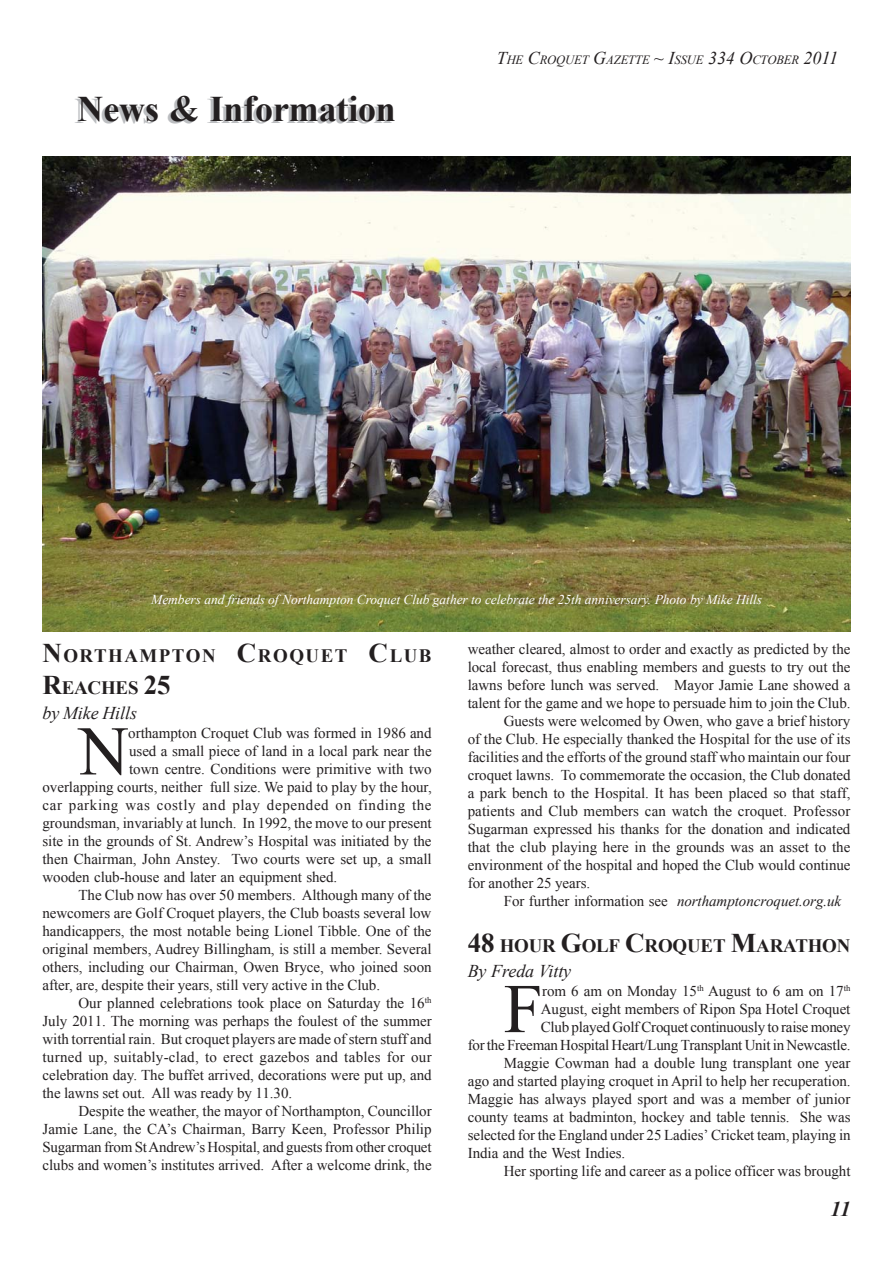
<style>
.page{position:relative;width:893px;height:1263px;background:#fff}
.page>*{position:absolute;margin:0;border:0;box-sizing:border-box;transform-origin:0 0}
.t1{font:69.75px "Times New Roman";color:#231f20}
.t2{font:700 36px "Times New Roman";letter-spacing:-.005em;color:#231f20}
.t3{font:italic 700 21px "Times New Roman";color:#231f20}
.t4{font:700 18.9px/32.4px "Times New Roman";letter-spacing:.075em;color:#231f20}
.t5{font:700 18.9px "Times New Roman";letter-spacing:-.01em;color:#231f20}
.t6{font:italic 18px "Times New Roman";letter-spacing:-.005em;color:#231f20}
.t7{font:15px "Times New Roman";letter-spacing:-.005em;color:#231f20}
.t8{font:15px "Times New Roman";letter-spacing:.02em;color:#231f20}
.t9{font:italic 15px "Times New Roman";letter-spacing:-.005em;color:#231f20}
.t10{font:15px "Times New Roman";letter-spacing:.04em;color:#231f20}
.t11{font:italic 13.5px "Times New Roman";letter-spacing:-.005em;color:#fff}
.t12{font:italic 12.6px "Times New Roman";letter-spacing:-.01em;color:#231f20}
.s1{font-size:18px}
.s2{font-size:27px}
.s3{font-style:normal}
</style>
<div class="page">
<img style="left:42px;top:157px;width:808px;height:475px">
<h2 class="t2" style="left:78px;top:94px;width:320px">News &amp; Information</h2>
<p class="t12" style="left:497px;top:54px;width:343px"><span class="s1">T</span>HE <span class="s1">C</span>ROQUET <span class="s1">G</span>AZETTE <span class="s1">~ I</span>SSUE <span class="s1">334 O</span>CTOBER <span class="s1">2011</span></p>
<p class="t11" style="left:151px;top:594px;width:612px">Members and friends of Northampton Croquet Club gather to celebrate the 25th anniversary. Photo by Mike Hills</p>
<p class="t4" style="left:42px;top:641px;width:391px"><span class="s2">N</span>ORTHAMPTON <span class="s2">C</span>ROQUET <span class="s2">C</span>LUB<br><span class="s2">R</span>EACHES <span class="s2">25</span></p>
<p class="t6" style="left:42px;top:706px;width:96px">by Mike Hills</p>
<h1 class="t1" style="left:78px;top:712px;width:52px">N</h1>
<p class="t7" style="left:128px;top:725px;width:305px">orthampton Croquet Club was formed in 1986 and</p>
<p class="t7" style="left:129px;top:743px;width:304px">used a small piece of land in a local park near the</p>
<p class="t7" style="left:129px;top:761px;width:304px">town centre. Conditions were primitive with two</p>
<p class="t7" style="left:42px;top:779px;width:391px">overlapping courts, neither full size. We paid to play by the hour,</p>
<p class="t10" style="left:42px;top:797px;width:391px">car parking was costly and play depended on finding the</p>
<p class="t7" style="left:42px;top:815px;width:391px">groundsman, invariably at lunch. In 1992, the move to our present</p>
<p class="t7" style="left:42px;top:833px;width:391px">site in the grounds of St. Andrew’s Hospital was initiated by the</p>
<p class="t7" style="left:42px;top:851px;width:391px">then Chairman, John Anstey. Two courts were set up, a small</p>
<p class="t7" style="left:42px;top:869px;width:296px">wooden club-house and later an equipment shed.</p>
<p class="t7" style="left:78px;top:887px;width:355px">The Club now has over 50 members. Although many of the</p>
<p class="t7" style="left:42px;top:905px;width:390px">newcomers are Golf Croquet players, the Club boasts several low</p>
<p class="t7" style="left:42px;top:923px;width:391px">handicappers, the most notable being Lionel Tibble. One of the</p>
<p class="t7" style="left:42px;top:941px;width:390px">original members, Audrey Billingham, is still a member. Several</p>
<p class="t7" style="left:42px;top:959px;width:391px">others, including our Chairman, Owen Bryce, who joined soon</p>
<p class="t7" style="left:42px;top:977px;width:339px">after, are, despite their years, still very active in the Club.</p>
<p class="t7" style="left:78px;top:995px;width:355px">Our planned celebrations took place on Saturday the 16<sup>th</sup></p>
<p class="t7" style="left:42px;top:1013px;width:391px">July 2011. The morning was perhaps the foulest of the summer</p>
<p class="t7" style="left:42px;top:1031px;width:391px">with torrential rain. But croquet players are made of stern stuff and</p>
<p class="t8" style="left:42px;top:1049px;width:391px">turned up, suitably-clad, to erect gazebos and tables for our</p>
<p class="t7" style="left:42px;top:1067px;width:391px">celebration day. The buffet arrived, decorations were put up, and</p>
<p class="t7" style="left:42px;top:1085px;width:251px">the lawns set out. All was ready by 11.30.</p>
<p class="t7" style="left:78px;top:1103px;width:355px">Despite the weather, the mayor of Northampton, Councillor</p>
<p class="t7" style="left:42px;top:1121px;width:391px">Jamie Lane, the CA’s Chairman, Barry Keen, Professor Philip</p>
<p class="t7" style="left:42px;top:1139px;width:390px">Sugarman from St Andrew’s Hospital, and guests from other croquet</p>
<p class="t7" style="left:42px;top:1157px;width:391px">clubs and women’s institutes arrived. After a welcome drink, the</p>
<p class="t7" style="left:468px;top:641px;width:384px">weather cleared, almost to order and exactly as predicted by the</p>
<p class="t7" style="left:468px;top:659px;width:384px">local forecast, thus enabling members and guests to try out the</p>
<p class="t7" style="left:468px;top:677px;width:384px">lawns before lunch was served. Mayor Jamie Lane showed a</p>
<p class="t7" style="left:468px;top:695px;width:384px">talent for the game and we hope to persuade him to join the Club.</p>
<p class="t7" style="left:504px;top:713px;width:348px">Guests were welcomed by Owen, who gave a brief history</p>
<p class="t7" style="left:468px;top:731px;width:384px">of the Club. He especially thanked the Hospital for the use of its</p>
<p class="t7" style="left:468px;top:749px;width:384px">facilities and the efforts of the ground staff who maintain our four</p>
<p class="t7" style="left:468px;top:767px;width:384px">croquet lawns. To commemorate the occasion, the Club donated</p>
<p class="t7" style="left:468px;top:785px;width:384px">a park bench to the Hospital. It has been placed so that staff,</p>
<p class="t7" style="left:468px;top:803px;width:384px">patients and Club members can watch the croquet. Professor</p>
<p class="t7" style="left:468px;top:821px;width:384px">Sugarman expressed his thanks for the donation and indicated</p>
<p class="t7" style="left:468px;top:839px;width:384px">that the club playing here in the grounds was an asset to the</p>
<p class="t7" style="left:468px;top:857px;width:384px">environment of the hospital and hoped the Club would continue</p>
<p class="t7" style="left:468px;top:875px;width:124px">for another 25 years.</p>
<p class="t9" style="left:504px;top:895px;width:339px"><span class="s3">For further information see</span> northamptoncroquet.org.uk</p>
<p class="t5" style="left:468px;top:938px;width:384px"><span class="s2">48</span> HOUR <span class="s2">G</span>OLF <span class="s2">C</span>ROQUET <span class="s2">M</span>ARATHON</p>
<p class="t6" style="left:468px;top:963px;width:105px">By Freda Vitty</p>
<h1 class="t1" style="left:504px;top:970px;width:40px">F</h1>
<p class="t7" style="left:542px;top:983px;width:310px">rom 6 am on Monday 15<sup>th</sup> August to 6 am on 17<sup>th</sup></p>
<p class="t7" style="left:541px;top:1001px;width:311px">August, eight members of Ripon Spa Hotel Croquet</p>
<p class="t7" style="left:541px;top:1019px;width:311px">Club played Golf Croquet continuously to raise money</p>
<p class="t7" style="left:468px;top:1037px;width:384px">for the Freeman Hospital Heart/Lung Transplant Unit in Newcastle.</p>
<p class="t7" style="left:504px;top:1055px;width:348px">Maggie Cowman had a double lung transplant one year</p>
<p class="t7" style="left:468px;top:1073px;width:384px">ago and started playing croquet in April to help her recuperation.</p>
<p class="t7" style="left:468px;top:1091px;width:384px">Maggie has always played sport and was a member of junior</p>
<p class="t7" style="left:468px;top:1109px;width:384px">county teams at badminton, hockey and table tennis. She was</p>
<p class="t7" style="left:468px;top:1127px;width:384px">selected for the England under 25 Ladies’ Cricket team, playing in</p>
<p class="t7" style="left:468px;top:1145px;width:159px">India and the West Indies.</p>
<p class="t7" style="left:504px;top:1163px;width:348px">Her sporting life and career as a police officer was brought</p>
<h3 class="t3" style="left:830px;top:1200px;width:21px">11</h3>
</div>
